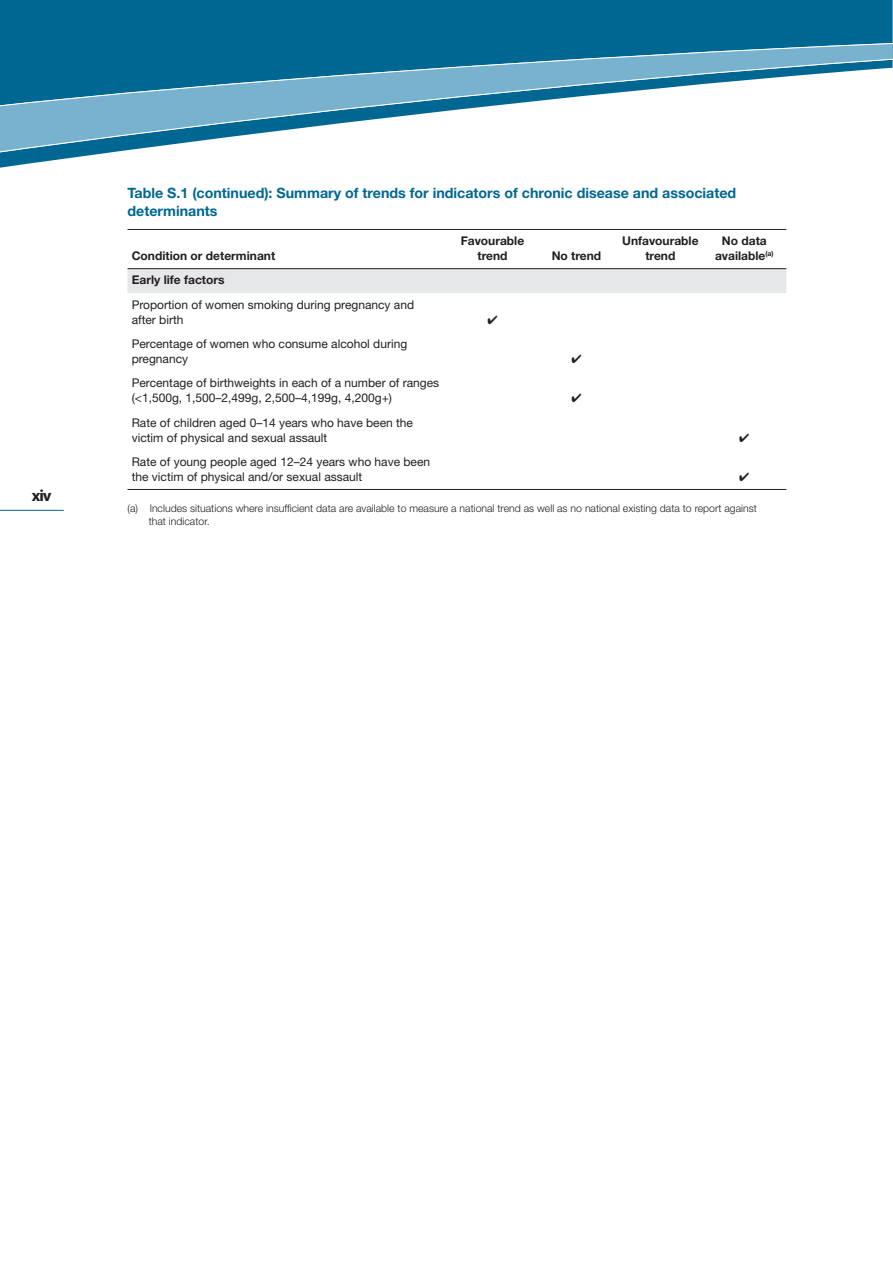
<style>
.page{position:relative;width:893px;height:1263px;background:#fff}
.page>*{position:absolute;margin:0;border:0;box-sizing:border-box;transform-origin:0 0}
.t1{font:700 16.5px "Myriad Pro";color:#231f20}
.t2{font:700 14.25px/18px "Helvetica Neue";color:#006792}
.t3{font:12px/15px "Helvetica Neue";color:#231f20}
.t4{font:700 12px/15px "Helvetica Neue";color:#231f20;text-align:center}
.t5{font:300 10.5px/13.5px "Helvetica Neue";color:#231f20}
</style>
<div class="page">
<svg style="left:0;top:0;width:892px;height:168px;fill:#006792"></svg>
<hr style="left:0;top:510px;width:64px;height:1px;background:#006792">
<svg style="left:0;top:108px;width:892px;height:47px"></svg>
<svg style="left:0;top:43px;width:892px;height:65px"></svg>
<svg style="left:892px;top:34px;width:1px;height:34px"></svg>
<div style="left:127px;top:269px;width:659px;height:24px;background:#e6e7e8"></div>
<hr style="left:127px;top:229px;width:659px;height:1px;background:#231f20">
<hr style="left:127px;top:268px;width:659px;height:1px;background:#231f20">
<hr style="left:127px;top:489px;width:659px;height:1px;background:#231f20">
<h1 class="t1" style="left:32px;top:490px;width:21px">xiv</h1>
<p class="t2" style="left:127px;top:186px;width:610px">Table S.1 (continued): Summary of trends for indicators of chronic disease and associated determinants</p>
<p class="t4" style="left:132px;top:250px;width:145px">Condition or determinant</p>
<p class="t4" style="left:461px;top:235px;width:65px">Favourable trend</p>
<p class="t4" style="left:622px;top:235px;width:78px">Unfavourable trend</p>
<p class="t4" style="left:715px;top:235px;width:60px">No data available<sup>(a)</sup></p>
<p class="t4" style="left:552px;top:250px;width:51px">No trend</p>
<p class="t4" style="left:132px;top:274px;width:94px">Early life factors</p>
<p class="t3" style="left:132px;top:298px;width:284px">Proportion of women smoking during pregnancy and after birth</p>
<p class="t3" style="left:132px;top:337px;width:277px">Percentage of women who consume alcohol during pregnancy</p>
<p class="t3" style="left:132px;top:377px;width:309px">Percentage of birthweights in each of a number of ranges (&lt;1,500g, 1,500–2,499g, 2,500–4,199g, 4,200g+)</p>
<p class="t3" style="left:132px;top:416px;width:283px">Rate of children aged 0–14 years who have been the victim of physical and sexual assault</p>
<p class="t3" style="left:132px;top:455px;width:300px">Rate of young people aged 12–24 years who have been the victim of physical and/or sexual assault</p>
<p class="t5" style="left:149px;top:502px;width:610px;text-indent:-21px">(a) Includes situations where insufficient data are available to measure a national trend as well as no national existing data to report against that indicator.</p>
</div>
